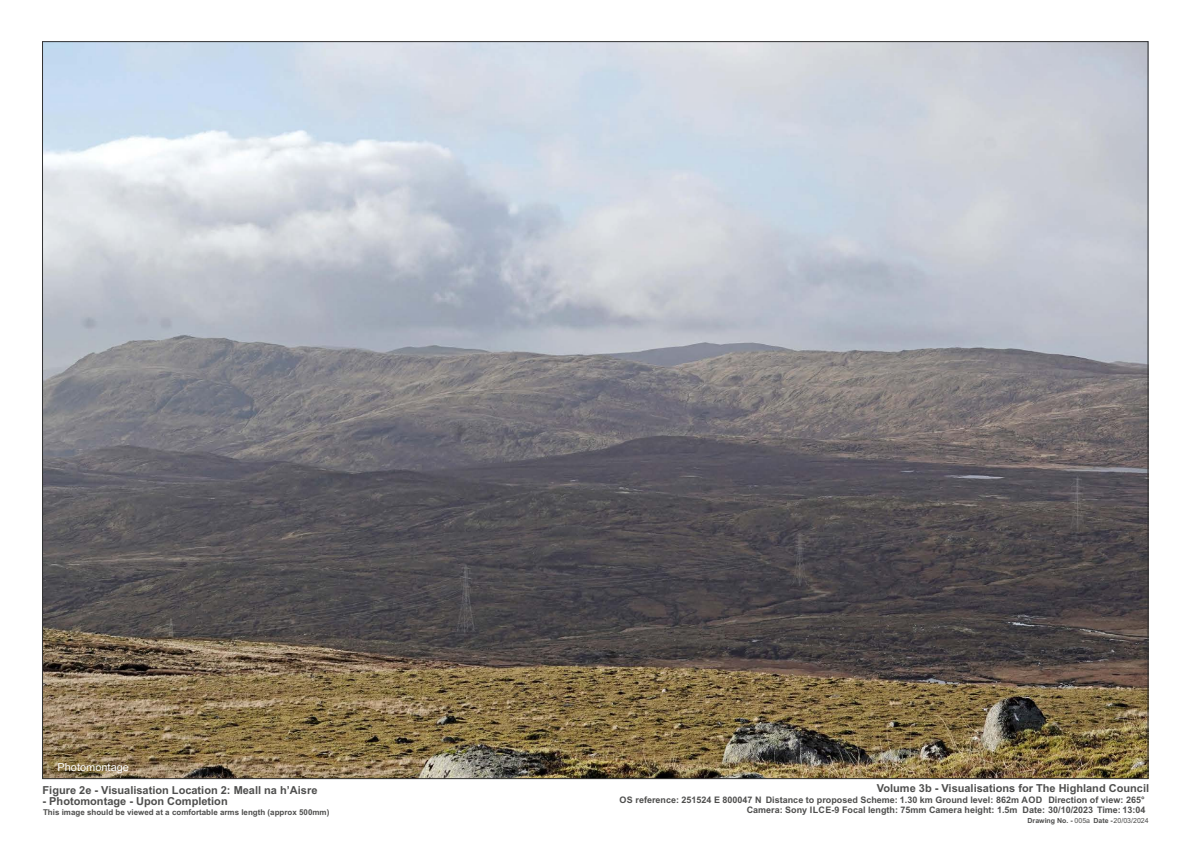
<style>
.page{position:relative;width:1190px;height:841px;background:#fff}
.page>*{position:absolute;margin:0;border:0;box-sizing:border-box;transform-origin:0 0}
.t1{font:700 11px "Arial";color:#4e4e4d}
.t2{font:11px "Arial";color:#fff}
.t3{font:700 9px/10.1px "Arial";color:#4e4e4d;text-align:right}
.t4{font:700 8px "Arial";color:#4e4e4d}
.t5{font:700 7px "Arial";color:#4e4e4d}
.t6{font:7px "Arial";color:#4e4e4d}
.s1{font-weight:400}
.s2{font-weight:700}
</style>
<div class="page">
<img style="left:44px;top:43px;width:1103px;height:734px">
<p class="t2" style="left:57px;top:763px;width:73px">Photomontage</p>
<p class="t1" style="left:43px;top:786px;width:276px">Figure 2e - Visualisation Location 2: Meall na h’Aisre</p>
<p class="t1" style="left:43px;top:797px;width:187px">- Photomontage - Upon Completion</p>
<p class="t4" style="left:43px;top:809px;width:288px">This image should be viewed at a comfortable arms length (approx 500mm)</p>
<p class="t1" style="left:877px;top:784px;width:274px">Volume 3b - Visualisations for The Highland Council</p>
<p class="t3" style="left:620px;top:795px;width:528px">OS reference: 251524 E 800047 N Distance to proposed Scheme: 1.30 km Ground level: 862m AOD Direction of view: 265°<br>Camera: Sony ILCE-9 Focal length: 75mm Camera height: 1.5m Date: 30/10/2023 Time: 13:04</p>
<p class="t5" style="left:1028px;top:818px;width:64px">Drawing No. - <span class="s1">005a</span></p>
<p class="t6" style="left:1093px;top:818px;width:57px"><span class="s2">Date -</span>20/03/2024</p>
</div>
